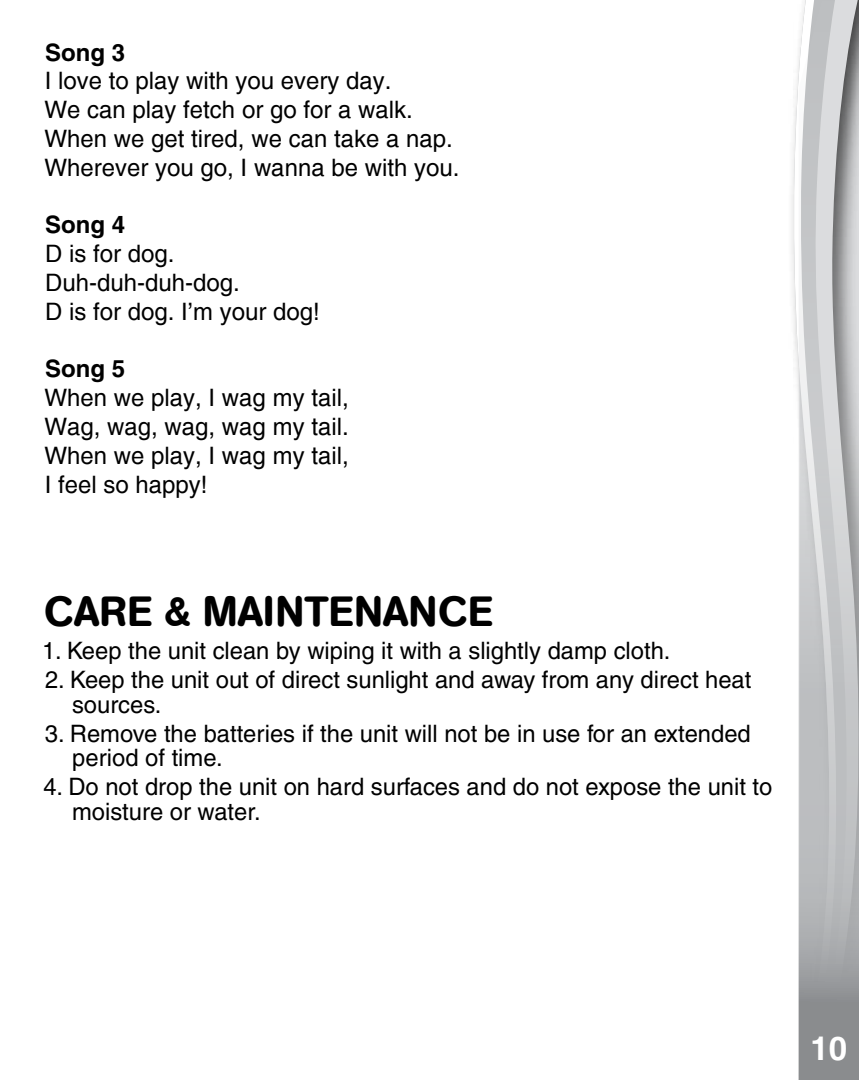
<style>
.page{position:relative;width:859px;height:1080px;background:#fff}
.page>*{position:absolute;margin:0;border:0;box-sizing:border-box;transform-origin:0 0}
.t1{font:500 42px "AG Book Rounded";color:#000}
.t2{font:700 33px "Helvetica";color:#fff}
.t3{font:500 24px/24.6px "Helvetica";color:#000}
.t4{font:24px/28.8px "Helvetica";color:#000}
.t5{font:700 24px "Helvetica";color:#000}
.s1{font-size:27px}
</style>
<div class="page">
<svg style="left:793px;top:55px;width:6px;height:1025px"></svg>
<svg style="left:799px;top:0;width:60px;height:1080px;background:#bdbec0"></svg>
<div style="left:774px;top:1038px;width:24px;height:42px;background:#fff"></div>
<p class="t5" style="left:45px;top:38px;width:82px">Song 3</p>
<p class="t4" style="left:45px;top:67px;width:416px">I love to play with you every day.<br>We can play fetch or go for a walk.<br>When we get tired, we can take a nap.<br>Wherever you go, I wanna be with you.</p>
<p class="t5" style="left:45px;top:210px;width:82px">Song 4</p>
<p class="t4" style="left:45px;top:240px;width:276px">D is for dog.<br>Duh-duh-duh-dog.<br>D is for dog. I’m your dog!</p>
<p class="t5" style="left:45px;top:354px;width:82px">Song 5</p>
<p class="t4" style="left:45px;top:384px;width:306px;text-align:justify">When we play, I wag my tail, Wag, wag, wag, wag my tail.<br>When we play, I wag my tail, I feel so happy!</p>
<h1 class="t1" style="left:44px;top:587px;width:450px">CARE &amp; MAINTENANCE</h1>
<p class="t3" style="left:42px;top:638px;width:630px">1. Keep the unit clean by wiping it with a slightly damp cloth.</p>
<p class="t3" style="left:72px;top:667px;width:681px;text-indent:-27px">2. Keep the unit out of direct sunlight and away from any direct heat sources.</p>
<p class="t3" style="left:72px;top:721px;width:680px;text-indent:-27px">3. Remove the batteries if the unit will not be in use for an extended period of time.</p>
<p class="t3" style="left:72px;top:774px;width:702px;text-indent:-29px">4. Do not drop the unit on hard surfaces and do not expose the unit to moisture or water.</p>
<h2 class="t2" style="left:813px;top:1021px;width:40px">10<span class="s1">10</span></h2>
<h2 class="t2" style="left:810px;top:1029px;width:38px">10</h2>
</div>
